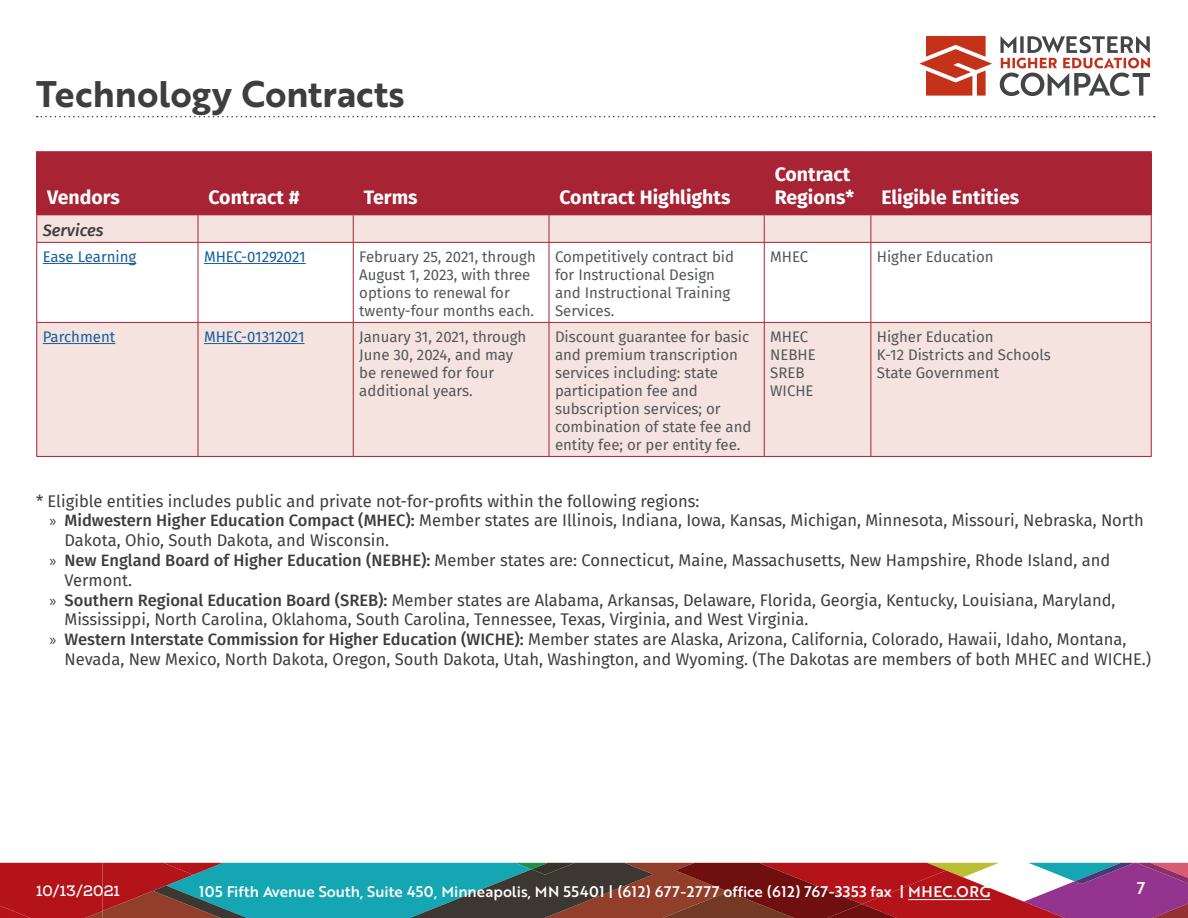
<style>
.page{position:relative;width:1188px;height:918px;background:#fff}
.page>*{position:absolute;margin:0;border:0;box-sizing:border-box;transform-origin:0 0}
.t1{font:36px "Brother 1816 Bold";color:#3e3e3f}
.Table_Heading{font:700 19.5px/23.4px "Fira Sans";color:#fff}
.Intro_Section_Text{font:16.5px/19.8px "Fira Sans";color:#3e3e3f}
.Table_Subhead{font:italic 500 16.5px "Fira Sans";color:#3e3e3f}
.t2{font:16.5px "Brother 1816 Medium";color:#fff}
.Table_Text{font:15px/18px "Fira Sans";color:#54575a}
.t3{font:15px "Brother 1816 Medium";color:#fff}
.Table_Text-2{font:15px "Fira Sans";color:#175d9e}
.t4{font:700 15px "Nexa Slab";color:#fff}
.s1{font-family:"Myriad Pro"}
.s2{font-weight:500}
</style>
<div class="page">
<svg style="left:0;top:863px;width:1188px;height:55px;background:#724e57"></svg>
<hr style="left:908px;top:899px;width:82px;height:1px;background:#fff">
<svg style="left:37px;top:116px;width:1118px;height:1px"></svg>
<svg style="left:919px;top:36px;width:231px;height:60px"></svg>
<div style="left:38px;top:153px;width:1112px;height:61px;background:#a82334"></div>
<svg style="left:37px;top:215px;width:1114px;height:241px;fill:#f4e3df"></svg>
<hr style="left:36px;top:151px;width:162px;height:2px;background:#a82334">
<hr style="left:36px;top:153px;width:2px;height:61px;background:#a82334">
<hr style="left:198px;top:151px;width:155px;height:2px;background:#a82334">
<hr style="left:197px;top:153px;width:2px;height:61px;background:#a82334">
<hr style="left:353px;top:151px;width:196px;height:2px;background:#a82334">
<hr style="left:352px;top:153px;width:2px;height:61px;background:#a82334">
<hr style="left:549px;top:151px;width:215px;height:2px;background:#a82334">
<hr style="left:548px;top:153px;width:2px;height:61px;background:#a82334">
<hr style="left:764px;top:151px;width:107px;height:2px;background:#a82334">
<hr style="left:764px;top:153px;width:1px;height:61px;background:#a82334">
<hr style="left:871px;top:151px;width:281px;height:2px;background:#a82334">
<hr style="left:870px;top:153px;width:2px;height:61px;background:#a82334">
<hr style="left:1150px;top:153px;width:2px;height:61px;background:#a82334">
<hr style="left:36px;top:214px;width:162px;height:1px;background:#a82334">
<hr style="left:198px;top:214px;width:155px;height:1px;background:#a82334">
<hr style="left:353px;top:214px;width:196px;height:1px;background:#a82334">
<hr style="left:549px;top:214px;width:215px;height:1px;background:#a82334">
<hr style="left:764px;top:214px;width:107px;height:1px;background:#a82334">
<hr style="left:871px;top:214px;width:281px;height:1px;background:#a82334">
<svg style="left:36px;top:215px;width:1px;height:27px"></svg>
<svg style="left:198px;top:215px;width:1px;height:27px"></svg>
<svg style="left:764px;top:215px;width:1px;height:27px"></svg>
<svg style="left:1151px;top:215px;width:1px;height:27px"></svg>
<hr style="left:36px;top:242px;width:162px;height:1px;background:#a82334">
<hr style="left:36px;top:243px;width:1px;height:79px;background:#a82334">
<hr style="left:198px;top:242px;width:155px;height:1px;background:#a82334">
<hr style="left:198px;top:243px;width:1px;height:79px;background:#a82334">
<hr style="left:353px;top:242px;width:196px;height:1px;background:#a82334">
<hr style="left:549px;top:242px;width:215px;height:1px;background:#a82334">
<hr style="left:764px;top:242px;width:107px;height:1px;background:#a82334">
<hr style="left:764px;top:243px;width:1px;height:79px;background:#a82334">
<hr style="left:871px;top:242px;width:281px;height:1px;background:#a82334">
<hr style="left:1151px;top:243px;width:1px;height:79px;background:#a82334">
<hr style="left:36px;top:322px;width:1px;height:134px;background:#a82334">
<hr style="left:198px;top:323px;width:1px;height:133px;background:#a82334">
<hr style="left:764px;top:323px;width:1px;height:133px;background:#a82334">
<hr style="left:1151px;top:322px;width:1px;height:134px;background:#a82334">
<hr style="left:36px;top:456px;width:162px;height:1px;background:#a82334">
<hr style="left:198px;top:456px;width:155px;height:1px;background:#a82334">
<hr style="left:353px;top:456px;width:196px;height:1px;background:#a82334">
<hr style="left:549px;top:456px;width:215px;height:1px;background:#a82334">
<hr style="left:764px;top:456px;width:107px;height:1px;background:#a82334">
<hr style="left:871px;top:456px;width:281px;height:1px;background:#a82334">
<svg style="left:353px;top:215px;width:1px;height:27px"></svg>
<svg style="left:549px;top:215px;width:1px;height:27px"></svg>
<svg style="left:871px;top:215px;width:1px;height:27px"></svg>
<hr style="left:353px;top:243px;width:1px;height:79px;background:#a82334">
<hr style="left:549px;top:243px;width:1px;height:79px;background:#a82334">
<hr style="left:871px;top:243px;width:1px;height:79px;background:#a82334">
<hr style="left:37px;top:322px;width:161px;height:1px;background:#a82334">
<hr style="left:198px;top:322px;width:155px;height:1px;background:#a82334">
<hr style="left:353px;top:322px;width:196px;height:1px;background:#a82334">
<hr style="left:353px;top:323px;width:1px;height:133px;background:#a82334">
<hr style="left:549px;top:322px;width:215px;height:1px;background:#a82334">
<hr style="left:549px;top:323px;width:1px;height:133px;background:#a82334">
<hr style="left:764px;top:322px;width:107px;height:1px;background:#a82334">
<hr style="left:871px;top:322px;width:280px;height:1px;background:#a82334">
<hr style="left:871px;top:323px;width:1px;height:133px;background:#a82334">
<hr style="left:43px;top:263px;width:93px;height:1px;background:#175d9e">
<hr style="left:204px;top:263px;width:102px;height:1px;background:#175d9e">
<hr style="left:43px;top:343px;width:72px;height:1px;background:#175d9e">
<hr style="left:204px;top:343px;width:101px;height:1px;background:#175d9e">
<h1 class="t1" style="left:36px;top:67px;width:370px">Technology Contracts</h1>
<p class="Table_Heading" style="left:47px;top:184px;width:74px">Vendors</p>
<p class="Table_Heading" style="left:208px;top:184px;width:93px">Contract #</p>
<p class="Table_Heading" style="left:364px;top:184px;width:55px">Terms</p>
<p class="Table_Heading" style="left:559px;top:184px;width:173px">Contract Highlights</p>
<p class="Table_Heading" style="left:775px;top:161px;width:81px">Contract<br>Regions*</p>
<p class="Table_Heading" style="left:881px;top:184px;width:139px">Eligible Entities</p>
<p class="Table_Subhead" style="left:43px;top:217px;width:62px">Services</p>
<p class="Table_Text-2" style="left:43px;top:246px;width:95px">Ease Learning</p>
<p class="Table_Text-2" style="left:204px;top:246px;width:103px">MHEC-01292021</p>
<p class="Table_Text" style="left:359px;top:248px;width:178px">February 25, 2021, through<br>August 1, 2023, with three options to renewal for twenty-four months each.</p>
<p class="Table_Text" style="left:555px;top:248px;width:181px">Competitively contract bid for Instructional Design and Instructional Training<br>Services.</p>
<p class="Table_Text" style="left:770px;top:248px;width:40px">MHEC</p>
<p class="Table_Text" style="left:877px;top:248px;width:118px">Higher Education</p>
<p class="Table_Text-2" style="left:43px;top:326px;width:74px">Parchment</p>
<p class="Table_Text-2" style="left:204px;top:326px;width:102px">MHEC-01312021</p>
<p class="Table_Text" style="left:359px;top:328px;width:169px">January 31, 2021, through<br>June 30, 2024, and may be renewed for four additional years.</p>
<p class="Table_Text" style="left:555px;top:328px;width:198px">Discount guarantee for basic and premium transcription services including: state participation fee and subscription services; or combination of state fee and entity fee; or per entity fee.</p>
<p class="Table_Text" style="left:770px;top:328px;width:47px">MHEC<br>NEBHE<br>SREB<br>WICHE</p>
<p class="Table_Text" style="left:877px;top:328px;width:118px">Higher Education</p>
<p class="Table_Text" style="left:877px;top:346px;width:176px">K-12 Districts and Schools</p>
<p class="Table_Text" style="left:877px;top:364px;width:124px">State Government</p>
<p class="Intro_Section_Text" style="left:36px;top:491px;width:665px">* Eligible entities includes public and private not-for-profits within the following regions:</p>
<p class="Intro_Section_Text" style="left:64px;top:510px;width:1081px;text-indent:-15px"><span class="s1">»</span> <span class="s2">Midwestern Higher Education Compact (MHEC):</span> Member states are Illinois, Indiana, Iowa, Kansas, Michigan, Minnesota, Missouri, Nebraska, North<br>Dakota, Ohio, South Dakota, and Wisconsin.</p>
<p class="Intro_Section_Text" style="left:64px;top:550px;width:1047px;text-indent:-15px"><span class="s1">»</span> <span class="s2">New England Board of Higher Education (NEBHE):</span> Member states are: Connecticut, Maine, Massachusetts, New Hampshire, Rhode Island, and<br>Vermont.</p>
<p class="Intro_Section_Text" style="left:64px;top:590px;width:1053px;text-indent:-15px"><span class="s1">»</span> <span class="s2">Southern Regional Education Board (SREB):</span> Member states are Alabama, Arkansas, Delaware, Florida, Georgia, Kentucky, Louisiana, Maryland,<br>Mississippi, North Carolina, Oklahoma, South Carolina, Tennessee, Texas, Virginia, and West Virginia.</p>
<p class="Intro_Section_Text" style="left:64px;top:629px;width:1088px;text-indent:-15px"><span class="s1">»</span> <span class="s2">Western Interstate Commission for Higher Education (WICHE):</span> Member states are Alaska, Arizona, California, Colorado, Hawaii, Idaho, Montana,<br>Nevada, New Mexico, North Dakota, Oregon, South Dakota, Utah, Washington, and Wyoming. (The Dakotas are members of both MHEC and WICHE.)</p>
<p class="t4" style="left:36px;top:881px;width:85px">10/13/2021</p>
<p class="t3" style="left:199px;top:880px;width:793px">105 Fifth Avenue South, Suite 450, Minneapolis, MN 55401 | (612) 677-2777 office (612) 767-3353 fax | MHEC.ORG</p>
<p class="t2" style="left:1137px;top:875px;width:10px">7</p>
</div>
